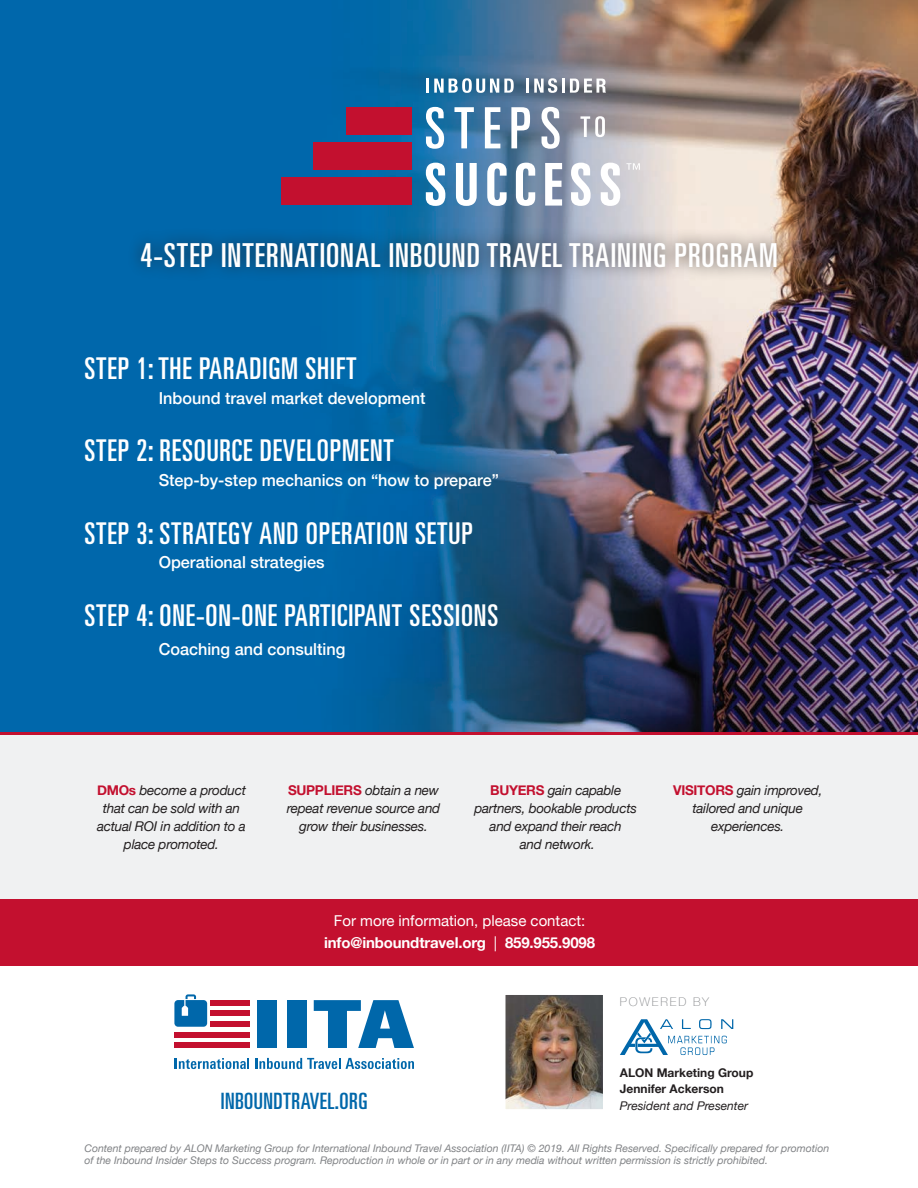
<style>
.page{position:relative;width:918px;height:1188px;background:#fff}
.page>*{position:absolute;margin:0;border:0;box-sizing:border-box;transform-origin:0 0}
.t1{font:ultra-condensed 33px "Univers LT Std";letter-spacing:.03em;color:#fff}
.t2{font:ultra-condensed 30px "Univers LT Std";letter-spacing:.03em;color:#fff}
.t3{font:ultra-condensed 22.5px "Univers LT Std";letter-spacing:.02em;color:#0067aa}
.t4{font:500 16.5px "Helvetica Neue";color:#fff}
.t5{font:700 15px "Helvetica Neue";letter-spacing:-.01em;color:#fff}
.t6{font:15px "Helvetica Neue";color:#fff}
.t7{font:italic 13.5px/18px "Helvetica Neue";letter-spacing:-.02em;color:#231f20;text-align:center}
.t8{font:700 12px "Helvetica Neue";color:#231f20}
.t9{font:italic 12px "Helvetica Neue";color:#231f20}
.t10{font:100 12px "Helvetica Neue";letter-spacing:.15em;color:#808285}
.t11{font:italic 10.5px/12px "Helvetica Neue";color:#808285}
.s1{font-weight:700;font-style:normal;color:#c3102f}
.s2{font-weight:400}
</style>
<div class="page">
<img style="left:0;top:0;width:918px;height:732px">
<div style="left:0;top:733px;width:918px;height:172px;background:#f0f1f2"></div>
<div style="left:258px;top:1000px;width:19px;height:48px;background:#0067aa"></div>
<div style="left:288px;top:1000px;width:19px;height:48px;background:#0067aa"></div>
<svg style="left:314px;top:1000px;width:100px;height:48px"></svg>
<div style="left:174px;top:1000px;width:33px;height:27px;background:#0067aa;border-radius:4px"></div>
<div style="left:211px;top:1000px;width:39px;height:5px;background:#c3102f"></div>
<div style="left:211px;top:1011px;width:39px;height:5px;background:#c3102f"></div>
<div style="left:211px;top:1021px;width:39px;height:6px;background:#c3102f"></div>
<div style="left:175px;top:1032px;width:75px;height:5px;background:#c3102f"></div>
<div style="left:175px;top:1043px;width:75px;height:5px;background:#c3102f"></div>
<svg style="left:182px;top:994px;width:14px;height:22px"></svg>
<svg style="left:175px;top:1058px;width:74px;height:11px"></svg>
<svg style="left:255px;top:1058px;width:159px;height:11px"></svg>
<svg style="left:620px;top:1019px;width:113px;height:36px"></svg>
<img style="left:507px;top:996px;width:94px;height:112px">
<div style="left:504px;top:993px;width:100px;height:118px;border:2px solid #fff"></div>
<hr style="left:0;top:732px;width:918px;height:3px;background:#c3102f">
<div style="left:0;top:899px;width:918px;height:67px;background:#c3102f"></div>
<div style="left:127px;top:228px;width:664px;height:54px;background:#231f20;opacity:.68"></div>
<hr style="left:426px;top:79px;width:3px;height:14px;background:#fff">
<svg style="left:434px;top:78px;width:80px;height:15px"></svg>
<hr style="left:526px;top:79px;width:3px;height:14px;background:#fff">
<svg style="left:534px;top:78px;width:23px;height:15px"></svg>
<hr style="left:562px;top:79px;width:3px;height:14px;background:#fff">
<svg style="left:570px;top:79px;width:36px;height:14px"></svg>
<svg style="left:426px;top:107px;width:18px;height:42px"></svg>
<svg style="left:454px;top:107px;width:20px;height:41px"></svg>
<svg style="left:485px;top:107px;width:15px;height:41px"></svg>
<svg style="left:511px;top:107px;width:19px;height:41px"></svg>
<svg style="left:542px;top:107px;width:18px;height:42px"></svg>
<svg style="left:580px;top:116px;width:25px;height:21px"></svg>
<svg style="left:426px;top:163px;width:19px;height:43px"></svg>
<svg style="left:456px;top:163px;width:21px;height:43px"></svg>
<svg style="left:487px;top:163px;width:20px;height:43px"></svg>
<svg style="left:516px;top:163px;width:19px;height:43px"></svg>
<svg style="left:545px;top:163px;width:17px;height:43px"></svg>
<svg style="left:571px;top:163px;width:20px;height:43px"></svg>
<svg style="left:601px;top:163px;width:19px;height:43px"></svg>
<div style="left:281px;top:177px;width:131px;height:28px;background:#c3102f"></div>
<div style="left:314px;top:142px;width:98px;height:28px;background:#c3102f"></div>
<div style="left:346px;top:107px;width:66px;height:28px;background:#c3102f"></div>
<svg style="left:626px;top:163px;width:14px;height:7px"></svg>
<p class="t1" style="left:140px;top:236px;width:639px">4-STEP INTERNATIONAL INBOUND TRAVEL TRAINING PROGRAM</p>
<p class="t2" style="left:84px;top:351px;width:274px">STEP 1: THE PARADIGM SHIFT</p>
<p class="t4" style="left:159px;top:384px;width:268px">Inbound travel market development</p>
<p class="t2" style="left:84px;top:433px;width:311px">STEP 2: RESOURCE DEVELOPMENT</p>
<p class="t4" style="left:159px;top:467px;width:342px">Step-by-step mechanics on “how to prepare”</p>
<p class="t2" style="left:84px;top:516px;width:390px">STEP 3: STRATEGY AND OPERATION SETUP</p>
<p class="t4" style="left:159px;top:549px;width:167px">Operational strategies</p>
<p class="t2" style="left:84px;top:598px;width:415px">STEP 4: ONE-ON-ONE PARTICIPANT SESSIONS</p>
<p class="t4" style="left:159px;top:636px;width:188px">Coaching and consulting</p>
<p class="t7" style="left:97px;top:782px;width:150px"><span class="s1">DMOs</span> become a product that can be sold with an actual ROI in addition to a place promoted.</p>
<p class="t7" style="left:287px;top:782px;width:155px"><span class="s1">SUPPLIERS</span> obtain a new repeat revenue source and grow their businesses.</p>
<p class="t7" style="left:474px;top:782px;width:164px"><span class="s1">BUYERS</span> gain capable partners, bookable products and expand their reach<br>and network.</p>
<p class="t7" style="left:673px;top:782px;width:151px"><span class="s1">VISITORS</span> gain improved, tailored and unique experiences.</p>
<p class="t6" style="left:334px;top:909px;width:253px">For more information, please contact:</p>
<p class="t5" style="left:324px;top:931px;width:272px">info@inboundtravel.org <span class="s2">|</span> 859.955.9098</p>
<p class="t10" style="left:620px;top:992px;width:91px">POWERED BY</p>
<p class="t8" style="left:620px;top:1063px;width:135px">ALON Marketing Group</p>
<p class="t8" style="left:620px;top:1080px;width:106px">Jennifer Ackerson</p>
<p class="t3" style="left:221px;top:1089px;width:148px">INBOUNDTRAVEL.ORG</p>
<p class="t9" style="left:620px;top:1097px;width:130px">President and Presenter</p>
<p class="t11" style="left:84px;top:1142px;width:746px">Content prepared by ALON Marketing Group for International Inbound Travel Association (IITA) © 2019. All Rights Reserved. Specifically prepared for promotion of the Inbound Insider Steps to Success program. Reproduction in whole or in part or in any media without written permission is strictly prohibited.</p>
</div>
